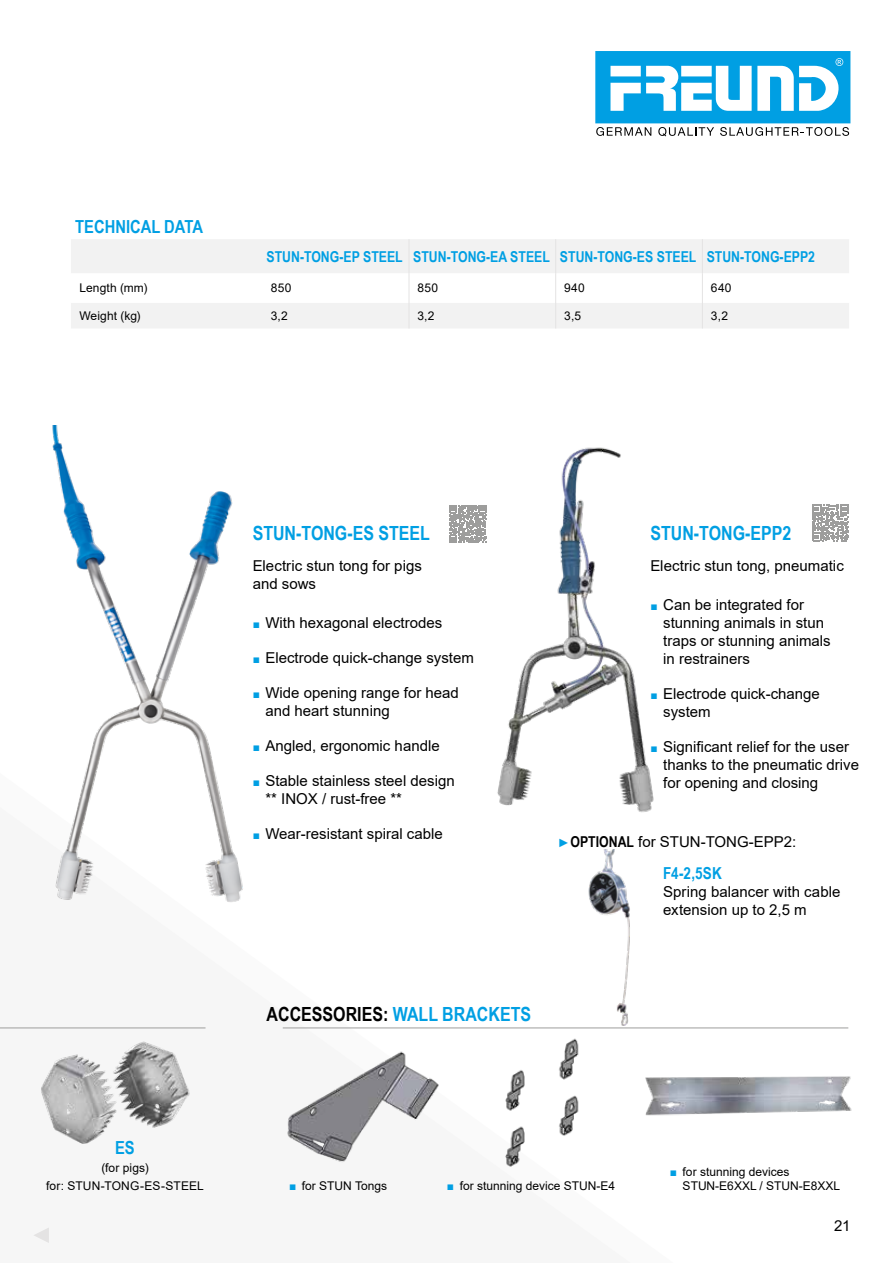
<style>
.page{position:relative;width:893px;height:1263px;background:#fff}
.page>*{position:absolute;margin:0;border:0;box-sizing:border-box;transform-origin:0 0}
.t1{font:700 19.5px "Arial Narrow";color:#009fe3}
.t2{font:700 19.5px "Arial Narrow";color:#000}
.t3{font:700 18px "Arial Narrow";color:#009fe3}
.t4{font:700 16.5px "Arial Narrow";color:#009fe3}
.t5{font:15px/18px "Arial";color:#000}
.t6{font:700 15px "Arial Narrow";color:#009fe3}
.t7{font:12px/18.3px "Arial";color:#000;text-align:center}
.s1{font-size:12px;color:#009fe3}
.s2{font-family:"Arial Narrow";font-weight:700}
.s3{color:#009fe3}
.s4{font-weight:700;color:#009fe3}
</style>
<div class="page">
<svg style="left:71px;top:239px;width:778px;height:89px;fill:#f2f2f2"></svg>
<hr style="left:702px;top:239px;width:1px;height:34px;background:#e4e3e3">
<hr style="left:409px;top:239px;width:1px;height:34px;background:#e4e3e3">
<hr style="left:409px;top:273px;width:1px;height:30px;background:#e4e3e3">
<svg style="left:409px;top:303px;width:1px;height:25px"></svg>
<hr style="left:555px;top:239px;width:1px;height:34px;background:#e4e3e3">
<hr style="left:555px;top:273px;width:1px;height:30px;background:#e4e3e3">
<hr style="left:702px;top:273px;width:1px;height:30px;background:#e4e3e3">
<svg style="left:555px;top:303px;width:1px;height:25px"></svg>
<svg style="left:702px;top:303px;width:1px;height:25px"></svg>
<svg style="left:595px;top:51px;width:255px;height:85px"></svg>
<img style="left:588px;top:849px;width:42px;height:177px">
<img style="left:0;top:1027px;width:206px;height:117px">
<img style="left:645px;top:1076px;width:207px;height:40px">
<img style="left:510px;top:1038px;width:69px;height:53px">
<img style="left:505px;top:1091px;width:74px;height:76px">
<img style="left:287px;top:1051px;width:152px;height:112px">
<svg style="left:449px;top:505px;width:36px;height:38px"></svg>
<svg style="left:812px;top:504px;width:37px;height:37px"></svg>
<img style="left:485px;top:447px;width:169px;height:366px">
<img style="left:52px;top:426px;width:191px;height:476px">
<hr style="left:0;top:1028px;width:206px;height:1px;background:#9d9d9c">
<hr style="left:283px;top:1028px;width:565px;height:1px;background:#9d9d9c">
<svg style="left:33px;top:1227px;width:16px;height:16px"></svg>
<p class="t3" style="left:75px;top:213px;width:129px">TECHNICAL DATA</p>
<p class="t7" style="left:79px;top:279px;width:69px">Length (mm)</p>
<p class="t7" style="left:79px;top:307px;width:63px">Weight (kg)</p>
<p class="t6" style="left:267px;top:245px;width:550px">STUN-TONG-EP STEEL STUN-TONG-EA STEEL STUN-TONG-ES STEEL STUN-TONG-EPP2</p>
<p class="t7" style="left:271px;top:279px;width:22px">850</p>
<p class="t7" style="left:417px;top:279px;width:22px">850</p>
<p class="t7" style="left:564px;top:279px;width:22px">940</p>
<p class="t7" style="left:711px;top:279px;width:22px">640</p>
<p class="t7" style="left:271px;top:307px;width:19px">3,2</p>
<p class="t7" style="left:417px;top:307px;width:19px">3,2</p>
<p class="t7" style="left:564px;top:307px;width:19px">3,5</p>
<p class="t7" style="left:711px;top:307px;width:19px">3,2</p>
<h1 class="t1" style="left:253px;top:518px;width:179px">STUN-TONG-ES STEEL</h1>
<p class="t5" style="left:253px;top:556px;width:171px">Electric stun tong for pigs and sows</p>
<p class="t5" style="left:253px;top:614px;width:191px"><span class="s1">■</span> With hexagonal electrodes</p>
<p class="t5" style="left:253px;top:649px;width:223px"><span class="s1">■</span> Electrode quick-change system</p>
<p class="t5" style="left:265px;top:684px;width:195px;text-indent:-13px"><span class="s1">■</span> Wide opening range for head and heart stunning</p>
<p class="t5" style="left:253px;top:737px;width:189px"><span class="s1">■</span> Angled, ergonomic handle</p>
<p class="t5" style="left:265px;top:772px;width:191px;text-indent:-13px"><span class="s1">■</span> Stable stainless steel design ** INOX / rust-free **</p>
<p class="t5" style="left:253px;top:825px;width:192px"><span class="s1">■</span> Wear-resistant spiral cable</p>
<p class="t5" style="left:558px;top:832px;width:240px"><span class="s1">►</span><span class="s2">OPTIONAL</span> for STUN-TONG-EPP2:</p>
<p class="t4" style="left:663px;top:861px;width:60px">F4-2,5SK</p>
<p class="t5" style="left:663px;top:883px;width:179px">Spring balancer with cable extension up to 2,5 m</p>
<h1 class="t1" style="left:650px;top:518px;width:142px">STUN-TONG-EPP2</h1>
<p class="t5" style="left:650px;top:556px;width:195px">Electric stun tong, pneumatic</p>
<p class="t5" style="left:663px;top:596px;width:169px;text-indent:-13px"><span class="s1">■</span> Can be integrated for stunning animals in stun traps or stunning animals in restrainers</p>
<p class="t5" style="left:663px;top:685px;width:158px;text-indent:-13px"><span class="s1">■</span> Electrode quick-change system</p>
<p class="t5" style="left:663px;top:738px;width:197px;text-indent:-13px"><span class="s1">■</span> Significant relief for the user thanks to the pneumatic drive for opening and closing</p>
<h1 class="t2" style="left:267px;top:999px;width:266px">ACCESSORIES: <span class="s3">WALL BRACKETS</span></h1>
<p class="t3" style="left:115px;top:1133px;width:21px">ES</p>
<p class="t7" style="left:46px;top:1158px;width:159px">(for pigs)<br>for: STUN-TONG-ES-STEEL</p>
<p class="t7" style="left:670px;top:1162px;width:121px"><span class="s4">■</span> for stunning devices</p>
<p class="t7" style="left:289px;top:1177px;width:99px"><span class="s4">■</span> for STUN Tongs</p>
<p class="t7" style="left:447px;top:1177px;width:170px"><span class="s4">■</span> for stunning device STUN-E4</p>
<p class="t7" style="left:683px;top:1177px;width:159px">STUN-E6XXL / STUN-E8XXL</p>
<p class="t5" style="left:834px;top:1217px;width:18px">21</p>
</div>
